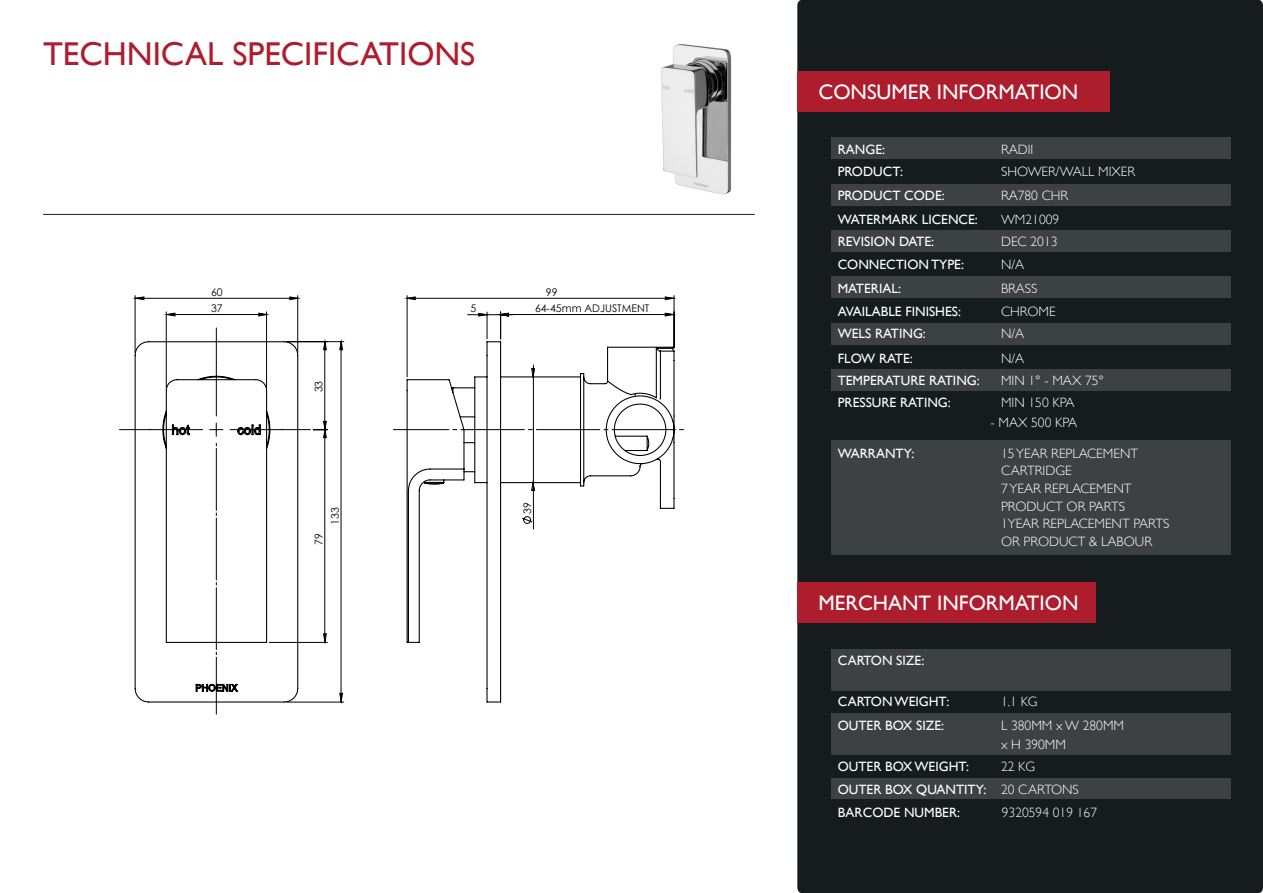
<style>
.page{position:relative;width:1263px;height:893px;background:#fff}
.page>*{position:absolute;margin:0;border:0;box-sizing:border-box;transform-origin:0 0}
.t1{font:33px "Gill Sans";color:#ae1d2d}
.t2{font:21px "Gill Sans";color:#fff}
.t3{font:13.5px "Gill Sans";color:#fff}
.t4{font:300 13.5px "Gill Sans";color:#fff}
.t5{font:10.5px "Century Gothic";color:#000}
</style>
<div class="page">
<div style="left:797px;top:0;width:466px;height:893px;background:#161b1e"></div>
<div style="left:797px;top:582px;width:299px;height:41px;background:#ae1d2d"></div>
<div style="left:831px;top:138px;width:399px;height:21px;background:#3e4143"></div>
<div style="left:831px;top:184px;width:399px;height:21px;background:#3e4143"></div>
<div style="left:831px;top:230px;width:399px;height:22px;background:#3e4143"></div>
<div style="left:831px;top:277px;width:399px;height:21px;background:#3e4143"></div>
<div style="left:831px;top:323px;width:399px;height:21px;background:#3e4143"></div>
<div style="left:831px;top:369px;width:399px;height:21px;background:#3e4143"></div>
<div style="left:831px;top:440px;width:399px;height:115px;background:#3e4143"></div>
<div style="left:831px;top:649px;width:399px;height:41px;background:#3e4143"></div>
<div style="left:831px;top:714px;width:399px;height:41px;background:#3e4143"></div>
<div style="left:831px;top:779px;width:399px;height:20px;background:#3e4143"></div>
<div style="left:797px;top:71px;width:313px;height:41px;background:#ae1d2d"></div>
<svg style="left:216px;top:328px;width:1px;height:13px"></svg>
<svg style="left:119px;top:429px;width:15px;height:1px"></svg>
<hr style="left:297px;top:296px;width:1px;height:56px;background:#000">
<hr style="left:135px;top:296px;width:1px;height:56px;background:#000">
<hr style="left:266px;top:312px;width:1px;height:76px;background:#000">
<hr style="left:166px;top:312px;width:1px;height:76px;background:#000">
<hr style="left:674px;top:296px;width:1px;height:52px;background:#000">
<hr style="left:407px;top:296px;width:1px;height:81px;background:#000">
<svg style="left:467px;top:312px;width:207px;height:27px"></svg>
<svg style="left:135px;top:297px;width:162px;height:2px"></svg>
<svg style="left:166px;top:313px;width:100px;height:3px"></svg>
<svg style="left:407px;top:297px;width:267px;height:2px"></svg>
<svg style="left:134px;top:341px;width:541px;height:362px"></svg>
<img style="left:661px;top:44px;width:71px;height:151px">
<hr style="left:43px;top:214px;width:712px;height:1px;background:#231f20">
<p class="t1" style="left:43px;top:35px;width:434px">TECHNICAL SPECIFICATIONS</p>
<p class="t5" style="left:211px;top:285px;width:13px">60</p>
<p class="t5" style="left:211px;top:301px;width:13px">37</p>
<p class="t5" style="left:311px;top:392px;width:13px;rotate:-90deg">33</p>
<p class="t5" style="left:311px;top:545px;width:13px;rotate:-90deg">79</p>
<p class="t5" style="left:328px;top:525px;width:19px;rotate:-90deg">133</p>
<p class="t5" style="left:470px;top:301px;width:7px">5</p>
<p class="t5" style="left:546px;top:285px;width:13px">99</p>
<p class="t5" style="left:535px;top:301px;width:116px">64-45mm ADJUSTMENT</p>
<p class="t5" style="left:520px;top:514px;width:13px;rotate:-90deg">39</p>
<p class="t2" style="left:818px;top:79px;width:261px">CONSUMER INFORMATION</p>
<p class="t3" style="left:838px;top:141px;width:49px">RANGE:</p>
<p class="t3" style="left:838px;top:164px;width:67px">PRODUCT:</p>
<p class="t4" style="left:1001px;top:141px;width:34px">RADII</p>
<p class="t4" style="left:1001px;top:164px;width:136px">SHOWER/WALL MIXER</p>
<p class="t3" style="left:838px;top:187px;width:108px">PRODUCT CODE:</p>
<p class="t4" style="left:1001px;top:187px;width:69px">RA780 CHR</p>
<p class="t3" style="left:838px;top:211px;width:142px">WATERMARK LICENCE:</p>
<p class="t4" style="left:1001px;top:211px;width:60px">WM21009</p>
<p class="t3" style="left:838px;top:233px;width:98px">REVISION DATE:</p>
<p class="t4" style="left:1001px;top:233px;width:58px">DEC 2013</p>
<p class="t3" style="left:838px;top:257px;width:128px">CONNECTION TYPE:</p>
<p class="t4" style="left:1001px;top:257px;width:25px">N/A</p>
<p class="t3" style="left:838px;top:280px;width:65px">MATERIAL:</p>
<p class="t4" style="left:1001px;top:280px;width:38px">BRASS</p>
<p class="t3" style="left:838px;top:304px;width:125px">AVAILABLE FINISHES:</p>
<p class="t4" style="left:1001px;top:304px;width:56px">CHROME</p>
<p class="t3" style="left:838px;top:326px;width:90px">WELS RATING:</p>
<p class="t4" style="left:1001px;top:326px;width:25px">N/A</p>
<p class="t3" style="left:838px;top:350px;width:77px">FLOW RATE:</p>
<p class="t4" style="left:1001px;top:350px;width:25px">N/A</p>
<p class="t3" style="left:838px;top:373px;width:144px">TEMPERATURE RATING:</p>
<p class="t4" style="left:1001px;top:373px;width:104px">MIN 1° - MAX 75°</p>
<p class="t3" style="left:838px;top:395px;width:115px">PRESSURE RATING:</p>
<p class="t4" style="left:1001px;top:395px;width:75px">MIN 150 KPA</p>
<p class="t4" style="left:990px;top:415px;width:88px">- MAX 500 KPA</p>
<p class="t3" style="left:838px;top:445px;width:78px">WARRANTY:</p>
<p class="t4" style="left:1001px;top:445px;width:139px">15 YEAR REPLACEMENT</p>
<p class="t4" style="left:1001px;top:463px;width:72px">CARTRIDGE</p>
<p class="t4" style="left:1001px;top:480px;width:132px">7 YEAR REPLACEMENT</p>
<p class="t4" style="left:1001px;top:499px;width:126px">PRODUCT OR PARTS</p>
<p class="t4" style="left:1001px;top:516px;width:170px">1YEAR REPLACEMENT PARTS</p>
<p class="t4" style="left:1001px;top:533px;width:152px">OR PRODUCT &amp; LABOUR</p>
<p class="t2" style="left:818px;top:591px;width:262px">MERCHANT INFORMATION</p>
<p class="t3" style="left:838px;top:652px;width:88px">CARTON SIZE:</p>
<p class="t3" style="left:838px;top:694px;width:113px">CARTON WEIGHT:</p>
<p class="t4" style="left:1001px;top:693px;width:38px">1.1 KG</p>
<p class="t3" style="left:838px;top:717px;width:108px">OUTER BOX SIZE:</p>
<p class="t4" style="left:1001px;top:717px;width:125px">L 380MM x W 280MM</p>
<p class="t4" style="left:1001px;top:737px;width:67px">x H 390MM</p>
<p class="t3" style="left:838px;top:759px;width:133px">OUTER BOX WEIGHT:</p>
<p class="t4" style="left:1001px;top:759px;width:36px">22 KG</p>
<p class="t3" style="left:838px;top:782px;width:150px">OUTER BOX QUANTITY:</p>
<p class="t4" style="left:1001px;top:782px;width:79px">20 CARTONS</p>
<p class="t3" style="left:838px;top:804px;width:124px">BARCODE NUMBER:</p>
<p class="t4" style="left:1002px;top:804px;width:97px">9320594 019 167</p>
</div>
